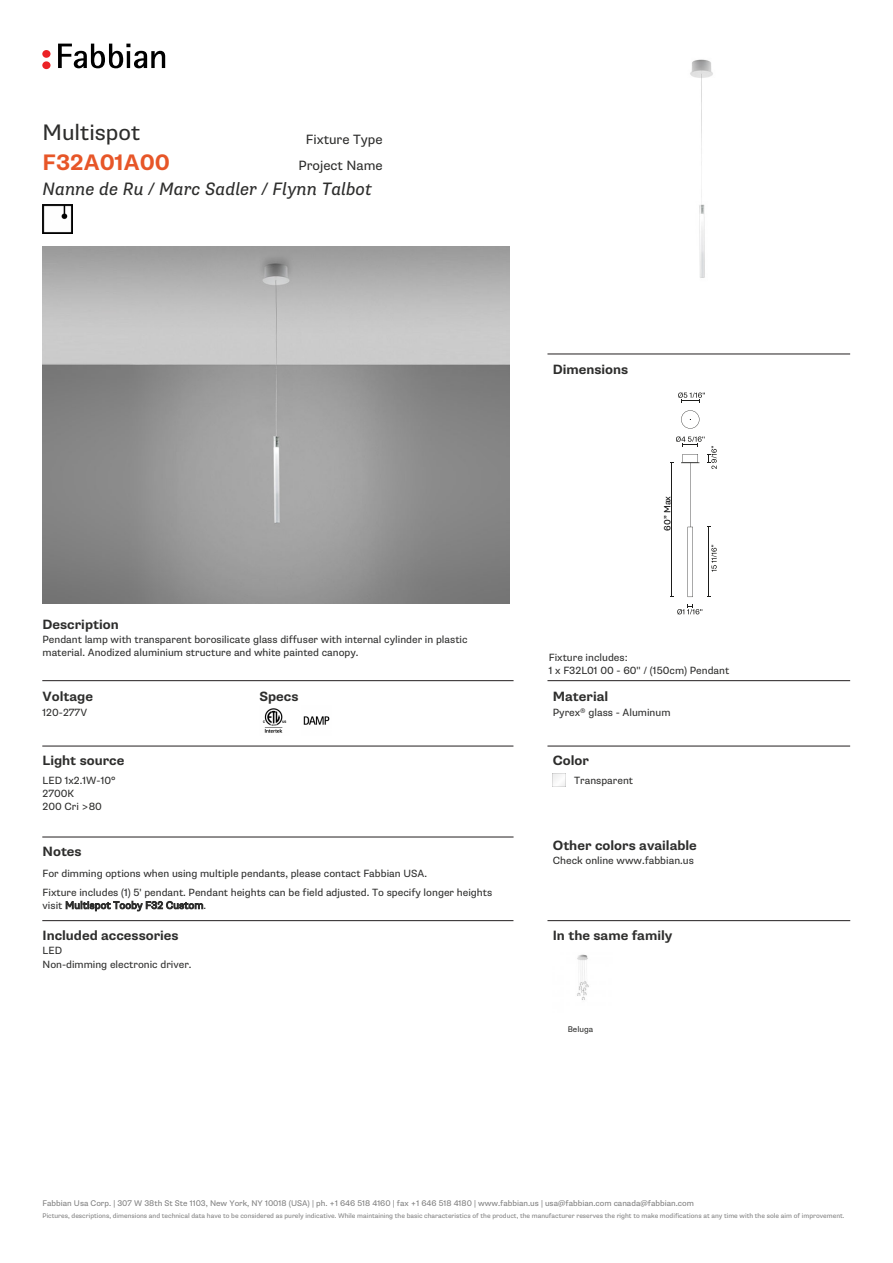
<style>
.page{position:relative;width:893px;height:1263px;background:#fff}
.page>*{position:absolute;margin:0;border:0;box-sizing:border-box;transform-origin:0 0}
.t1{font:22.5px "Supria Sans";color:#2d2d2c}
.t2{font:700 22.5px "Supria Sans";color:#e75628}
.t3{font:italic 18px "Supria Sans";color:#2d2d2c}
.t4{font:700 13.5px "Supria Sans";color:#2d2d2c}
.t5{font:13.5px/25.5px "Supria Sans";color:#2d2d2c;text-align:center}
.t6{font:10.5px/13.2px "Supria Sans";color:#2d2d2c}
.t7{font:9px "Supria Sans";color:#000}
.t8{font:8.25px "Supria Sans";color:#808080}
.t9{font:8.25px "Supria Sans";color:#2d2d2c}
.t10{font:6.75px "Supria Sans";color:#808080}
</style>
<div class="page">
<hr style="left:42px;top:680px;width:472px;height:1px;background:#231f20">
<hr style="left:42px;top:746px;width:471px;height:1px;background:#231f20">
<hr style="left:42px;top:920px;width:471px;height:1px;background:#231f20">
<hr style="left:547px;top:680px;width:303px;height:1px;background:#231f20">
<hr style="left:547px;top:354px;width:303px;height:1px;background:#231f20">
<hr style="left:547px;top:746px;width:303px;height:1px;background:#231f20">
<hr style="left:547px;top:920px;width:303px;height:1px;background:#231f20">
<div style="left:42px;top:61px;width:9px;height:8px;background:#eb2226;border-radius:50%"></div>
<div style="left:42px;top:50px;width:9px;height:8px;background:#eb2226;border-radius:50%"></div>
<svg style="left:58px;top:44px;width:107px;height:24px"></svg>
<hr style="left:42px;top:837px;width:472px;height:1px;background:#231f20">
<img style="left:43px;top:247px;width:467px;height:357px">
<img style="left:690px;top:59px;width:23px;height:219px">
<img style="left:43px;top:204px;width:29px;height:30px">
<img style="left:262px;top:708px;width:25px;height:25px">
<img style="left:303px;top:716px;width:27px;height:9px">
<svg style="left:553px;top:774px;width:13px;height:13px"></svg>
<img style="left:577px;top:954px;width:12px;height:46px">
<svg style="left:678px;top:392px;width:27px;height:10px"></svg>
<svg style="left:670px;top:436px;width:47px;height:162px"></svg>
<svg style="left:677px;top:605px;width:25px;height:9px"></svg>
<svg style="left:681px;top:410px;width:18px;height:19px"></svg>
<h1 class="t1" style="left:43px;top:119px;width:99px">Multispot</h1>
<h1 class="t2" style="left:43px;top:148px;width:129px">F32A01A00</h1>
<h2 class="t3" style="left:43px;top:178px;width:331px">Nanne de Ru / Marc Sadler / Flynn Talbot</h2>
<p class="t5" style="left:298px;top:127px;width:86px">Fixture Type<br>Project Name</p>
<p class="t4" style="left:43px;top:616px;width:78px">Description</p>
<p class="t6" style="left:43px;top:633px;width:427px">Pendant lamp with transparent borosilicate glass diffuser with internal cylinder in plastic material. Anodized aluminium structure and white painted canopy.</p>
<p class="t4" style="left:43px;top:688px;width:52px">Voltage</p>
<p class="t6" style="left:43px;top:705px;width:46px">120-277V</p>
<p class="t4" style="left:259px;top:688px;width:41px">Specs</p>
<p class="t4" style="left:43px;top:752px;width:83px">Light source</p>
<p class="t6" style="left:43px;top:774px;width:75px">LED 1x2.1W-10°<br>2700K<br>200 Cri &gt;80</p>
<p class="t4" style="left:43px;top:843px;width:41px">Notes</p>
<p class="t6" style="left:43px;top:867px;width:386px">For dimming options when using multiple pendants, please contact Fabbian USA.</p>
<p class="t6" style="left:43px;top:886px;width:451px;line-height:12.6px">Fixture includes (1) 5' pendant. Pendant heights can be field adjusted. To specify longer heights visit Multispot Tooby F32 Custom.</p>
<p class="t4" style="left:43px;top:927px;width:138px">Included accessories</p>
<p class="t6" style="left:43px;top:944px;width:21px">LED</p>
<p class="t6" style="left:43px;top:958px;width:151px">Non-dimming electronic driver.</p>
<p class="t4" style="left:553px;top:361px;width:77px">Dimensions</p>
<p class="t7" style="left:662px;top:531px;width:36px;rotate:-90deg">60” Max</p>
<p class="t6" style="left:549px;top:651px;width:182px;line-height:12.6px">Fixture includes:<br>1 x F32L01 00 - 60" / (150cm) Pendant</p>
<p class="t4" style="left:553px;top:688px;width:57px">Material</p>
<p class="t6" style="left:553px;top:705px;width:119px">Pyrex® glass - Aluminum</p>
<p class="t4" style="left:553px;top:752px;width:38px">Color</p>
<p class="t6" style="left:574px;top:774px;width:61px">Transparent</p>
<p class="t4" style="left:553px;top:837px;width:146px">Other colors available</p>
<p class="t6" style="left:553px;top:854px;width:143px">Check online www.fabbian.us</p>
<p class="t4" style="left:553px;top:927px;width:121px">In the same family</p>
<p class="t9" style="left:568px;top:1025px;width:27px">Beluga</p>
<p class="t8" style="left:43px;top:1198px;width:653px">Fabbian Usa Corp. | 307 W 38th St Ste 1103, New York, NY 10018 (USA) | ph. +1 646 518 4160 | fax +1 646 518 4180 | www.fabbian.us | usa@fabbian.com canada@fabbian.com</p>
<p class="t10" style="left:43px;top:1212px;width:803px">Pictures, descriptions, dimensions and technical data have to be considered as purely indicative. While maintaining the basic characteristics of the product, the manufacturer reserves the right to make modifications at any time with the sole aim of improvement.</p>
</div>
